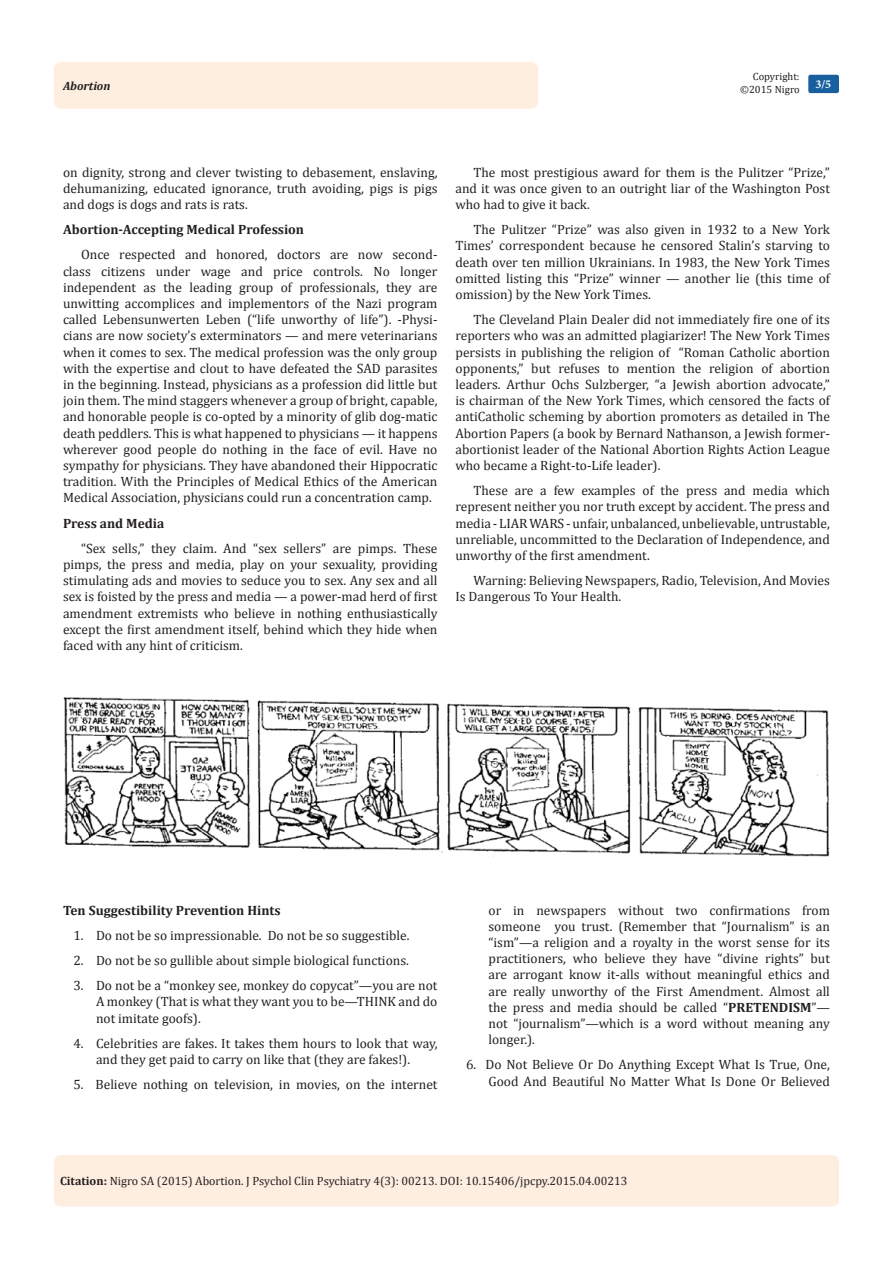
<style>
.page{position:relative;width:893px;height:1263px;background:#fff}
.page>*{position:absolute;margin:0;border:0;box-sizing:border-box;transform-origin:0 0}
.List_Paragraph{font:13.5px/16.2px "Cambria";color:#231f20;text-align:justify}
.t1{font:700 13.5px "Cambria";color:#231f20}
.Citation{font:12px "Cambria";color:#231f20}
.t2{font:italic 700 12px "Cambria";color:#231f20}
.t3{font:700 12px "Minion Pro";color:#fff}
.t4{font:10.5px/12.6px "Cambria";color:#231f20;text-align:right}
.s1{font-weight:700}
</style>
<div class="page">
<div style="left:54px;top:62px;width:484px;height:47px;background:#feeee0;border-radius:8px"></div>
<div style="left:808px;top:75px;width:31px;height:18px;background:#18609d;border-radius:2px"></div>
<div style="left:54px;top:1155px;width:785px;height:51px;background:#feeee0;border-radius:7px"></div>
<img style="left:63px;top:697px;width:767px;height:160px">
<p class="t4" style="left:740px;top:70px;width:61px">Copyright: ©2015 Nigro</p>
<p class="t2" style="left:63px;top:78px;width:49px">Abortion</p>
<p class="t3" style="left:815px;top:76px;width:17px">3/5</p>
<p class="List_Paragraph" style="left:63px;top:164px;width:376px">on dignity, strong and clever twisting to debasement, enslaving, dehumanizing, educated ignorance, truth avoiding, pigs is pigs and dogs is dogs and rats is rats.</p>
<p class="t1" style="left:63px;top:220px;width:243px">Abortion-Accepting Medical Profession</p>
<p class="List_Paragraph" style="left:63px;top:247px;width:376px;text-indent:18px">Once respected and honored, doctors are now second&shy;class citizens under wage and price controls. No longer independent as the leading group of professionals, they are unwitting accomplices and implementors of the Nazi program called Lebensunwerten Leben (“life unworthy of life”). -Physi&shy;cians are now society’s exterminators — and mere veterinarians when it comes to sex. The medical profession was the only group with the expertise and clout to have defeated the SAD parasites in the beginning. Instead, physicians as a profession did little but join them. The mind staggers whenever a group of bright, capable, and honorable people is co-opted by a minority of glib dog-matic death peddlers. This is what happened to physicians — it happens wherever good people do nothing in the face of evil. Have no sympathy for physicians. They have abandoned their Hippocratic tradition. With the Principles of Medical Ethics of the American Medical Association, physicians could run a concentration camp.</p>
<p class="t1" style="left:63px;top:513px;width:103px">Press and Media</p>
<p class="List_Paragraph" style="left:63px;top:540px;width:376px;text-indent:18px">“Sex sells,” they claim. And “sex sellers” are pimps. These pimps, the press and media, play on your sexuality, providing stimulating ads and movies to seduce you to sex. Any sex and all sex is foisted by the press and media — a power-mad herd of first amendment extremists who believe in nothing enthusiastically except the first amendment itself, behind which they hide when faced with any hint of criticism.</p>
<p class="List_Paragraph" style="left:455px;top:164px;width:376px;text-indent:18px">The most prestigious award for them is the Pulitzer “Prize,” and it was once given to an outright liar of the Washington Post who had to give it back.</p>
<p class="List_Paragraph" style="left:455px;top:221px;width:376px;text-indent:18px">The Pulitzer “Prize” was also given in 1932 to a New York Times’ correspondent because he censored Stalin’s starving to death over ten million Ukrainians. In 1983, the New York Times omitted listing this “Prize” winner — another lie (this time of omission) by the New York Times.</p>
<p class="List_Paragraph" style="left:455px;top:311px;width:376px;text-indent:18px">The Cleveland Plain Dealer did not immediately fire one of its reporters who was an admitted plagiarizer! The New York Times persists in publishing the religion of “Roman Catholic abortion opponents,” but refuses to mention the religion of abortion leaders. Arthur Ochs Sulzberger, “a Jewish abortion advocate,” is chairman of the New York Times, which censored the facts of antiCatholic scheming by abortion promoters as detailed in The Abortion Papers (a book by Bernard Nathanson, a Jewish former&shy;abortionist leader of the National Abortion Rights Action League who became a Right-to-Life leader).</p>
<p class="List_Paragraph" style="left:455px;top:482px;width:376px;text-indent:18px">These are a few examples of the press and media which represent neither you nor truth except by accident. The press and media - LIAR WARS - unfair, unbalanced, unbelievable, untrustable, unreliable, uncommitted to the Declaration of Independence, and unworthy of the first amendment.</p>
<p class="List_Paragraph" style="left:455px;top:572px;width:376px;text-indent:18px">Warning: Believing Newspapers, Radio, Television, And Movies<br>Is Dangerous To Your Health.</p>
<p class="t1" style="left:63px;top:900px;width:219px">Ten Suggestibility Prevention Hints</p>
<p class="List_Paragraph" style="left:74px;top:927px;width:338px">1. Do not be so impressionable. Do not be so suggestible.</p>
<p class="List_Paragraph" style="left:74px;top:952px;width:337px">2. Do not be so gullible about simple biological functions.</p>
<p class="List_Paragraph" style="left:96px;top:977px;width:343px;text-indent:-22px">3. Do not be a “monkey see, monkey do copycat”—you are not A monkey (That is what they want you to be—THINK and do not imitate goofs).</p>
<p class="List_Paragraph" style="left:74px;top:1035px;width:365px;text-align:center">4. Celebrities are fakes. It takes them hours to look that way, and they get paid to carry on like that (they are fakes!).</p>
<p class="List_Paragraph" style="left:74px;top:1076px;width:365px">5. Believe nothing on television, in movies, on the internet</p>
<p class="List_Paragraph" style="left:488px;top:902px;width:343px">or in newspapers without two confirmations from someone you trust. (Remember that “Journalism” is an “ism”—a religion and a royalty in the worst sense for its practitioners, who believe they have “divine rights” but are arrogant know it-alls without meaningful ethics and are really unworthy of the First Amendment. Almost all the press and media should be called “<span class="s1">PRETENDISM</span>”— not “journalism”—which is a word without meaning any longer.).</p>
<p class="List_Paragraph" style="left:466px;top:1057px;width:365px;text-align:right">6. Do Not Believe Or Do Anything Except What Is True, One,<br>Good And Beautiful No Matter What Is Done Or Believed</p>
<p class="Citation" style="left:60px;top:1174px;width:569px"><span class="s1">Citation:</span> Nigro SA (2015) Abortion. J Psychol Clin Psychiatry 4(3): 00213. DOI: 10.15406/jpcpy.2015.04.00213</p>
</div>
